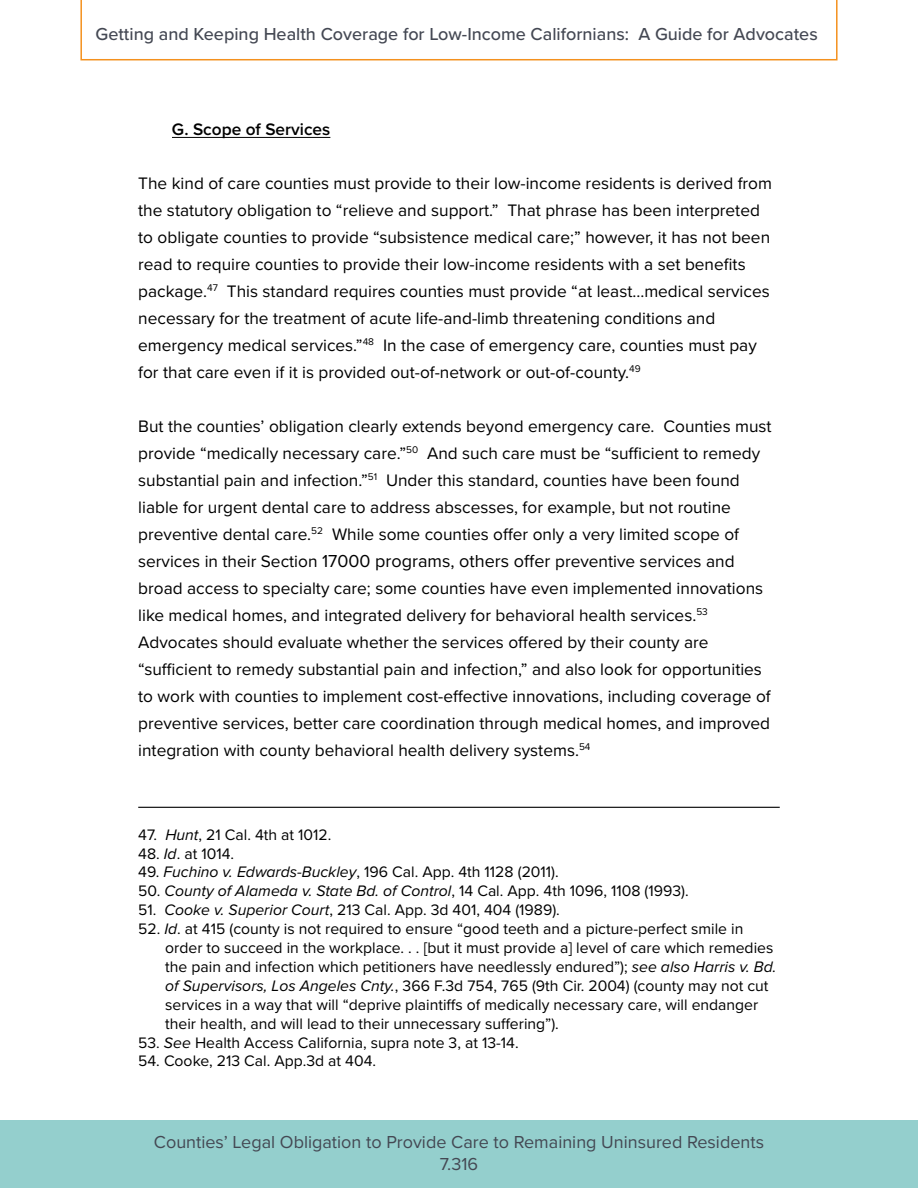
<style>
.page{position:relative;width:918px;height:1188px;background:#fff}
.page>*{position:absolute;margin:0;border:0;box-sizing:border-box;transform-origin:0 0}
.t1{font:500 18px "Proxima Nova";color:#444853}
.t2{font:18px/21.6px "Proxima Nova";color:#444853;text-align:center}
.t3{font:17.25px/27px "Proxima Nova";color:#000}
.t4{font:600 17.25px "Proxima Nova";color:#000}
.t5{font:15.75px/18.9px "Proxima Nova";color:#000}
.t6{font:italic 15.75px "Proxima Nova";color:#000}
.s1{font-size:18px}
.s2{font-style:italic}
.s3{font-style:normal}
</style>
<div class="page">
<div style="left:0;top:1120px;width:918px;height:68px;background:#94cfcd"></div>
<svg style="left:80px;top:0;width:758px;height:60px"></svg>
<hr style="left:172px;top:137px;width:158px;height:1px;background:#000">
<hr style="left:138px;top:807px;width:642px;height:1px;background:#000">
<p class="t1" style="left:96px;top:23px;width:724px">Getting and Keeping Health Coverage for Low-Income Californians: A Guide for Advocates</p>
<p class="t4" style="left:172px;top:119px;width:160px">G. Scope of Services</p>
<p class="t3" style="left:138px;top:170px;width:635px">The kind of care counties must provide to their low-income residents is derived from the statutory obligation to “relieve and support.” That phrase has been interpreted to obligate counties to provide “subsistence medical care;” however, it has not been read to require counties to provide their low-income residents with a set benefits package.<sup>47</sup> This standard requires counties must provide “at least...medical services necessary for the treatment of acute life-and-limb threatening conditions and emergency medical services.”<sup>48</sup> In the case of emergency care, counties must pay for that care even if it is provided out-of-network or out-of-county.<sup>49</sup></p>
<p class="t3" style="left:138px;top:413px;width:635px">But the counties’ obligation clearly extends beyond emergency care. Counties must provide “medically necessary care.”<sup>50</sup> And such care must be “sufficient to remedy substantial pain and infection.”<sup>51</sup> Under this standard, counties have been found liable for urgent dental care to address abscesses, for example, but not routine preventive dental care.<sup>52</sup> While some counties offer only a very limited scope of services in their Section <span class="s1">17000 programs, others offer</span> preventive services and broad access to specialty care; some counties have even implemented innovations like medical homes, and integrated delivery for behavioral health services.<sup>53<br></sup>Advocates should evaluate whether the services offered by their county are “sufficient to remedy substantial pain and infection,” and also look for opportunities to work with counties to implement cost-effective innovations, including coverage of preventive services, better care coordination through medical homes, and improved integration with county behavioral health delivery systems.<sup>54</sup></p>
<p class="t5" style="left:138px;top:825px;width:195px">47. <span class="s2">Hunt</span>, 21 Cal. 4th at 1012.</p>
<p class="t5" style="left:138px;top:844px;width:97px">48. <span class="s2">Id</span>. at 1014.</p>
<p class="t5" style="left:138px;top:863px;width:422px">49. <span class="s2">Fuchino v. Edwards-Buckley</span>, 196 Cal. App. 4th 1128 (2011).</p>
<p class="t6" style="left:138px;top:882px;width:552px"><span class="s3">50.</span> County of Alameda v. State Bd. of Control<span class="s3">, 14 Cal. App. 4th 1096, 1108 (1993).</span></p>
<p class="t5" style="left:138px;top:901px;width:423px">51. <span class="s2">Cooke v. Superior Court</span>, 213 Cal. App. 3d 401, 404 (1989).</p>
<p class="t5" style="left:165px;top:920px;width:613px;text-indent:-27px">52. <span class="s2">Id</span>. at 415 (county is not required to ensure “good teeth and a picture-perfect smile in order to succeed in the workplace. . . [but it must provide a] level of care which remedies the pain and infection which petitioners have needlessly endured”); <span class="s2">see also Harris v. Bd. of Supervisors, Los Angeles Cnty.</span>, 366 F.3d 754, 765 (9th Cir. 2004) (county may not cut services in a way that will “deprive plaintiffs of medically necessary care, will endanger their health, and will lead to their unnecessary suffering”).</p>
<p class="t5" style="left:138px;top:1033px;width:382px">53. <span class="s2">See</span> Health Access California, supra note 3, at 13-14.</p>
<p class="t5" style="left:138px;top:1052px;width:239px">54. Cooke, 213 Cal. App.3d at 404.</p>
<p class="t2" style="left:154px;top:1132px;width:612px">Counties’ Legal Obligation to Provide Care to Remaining Uninsured Residents<br>7.316</p>
</div>
